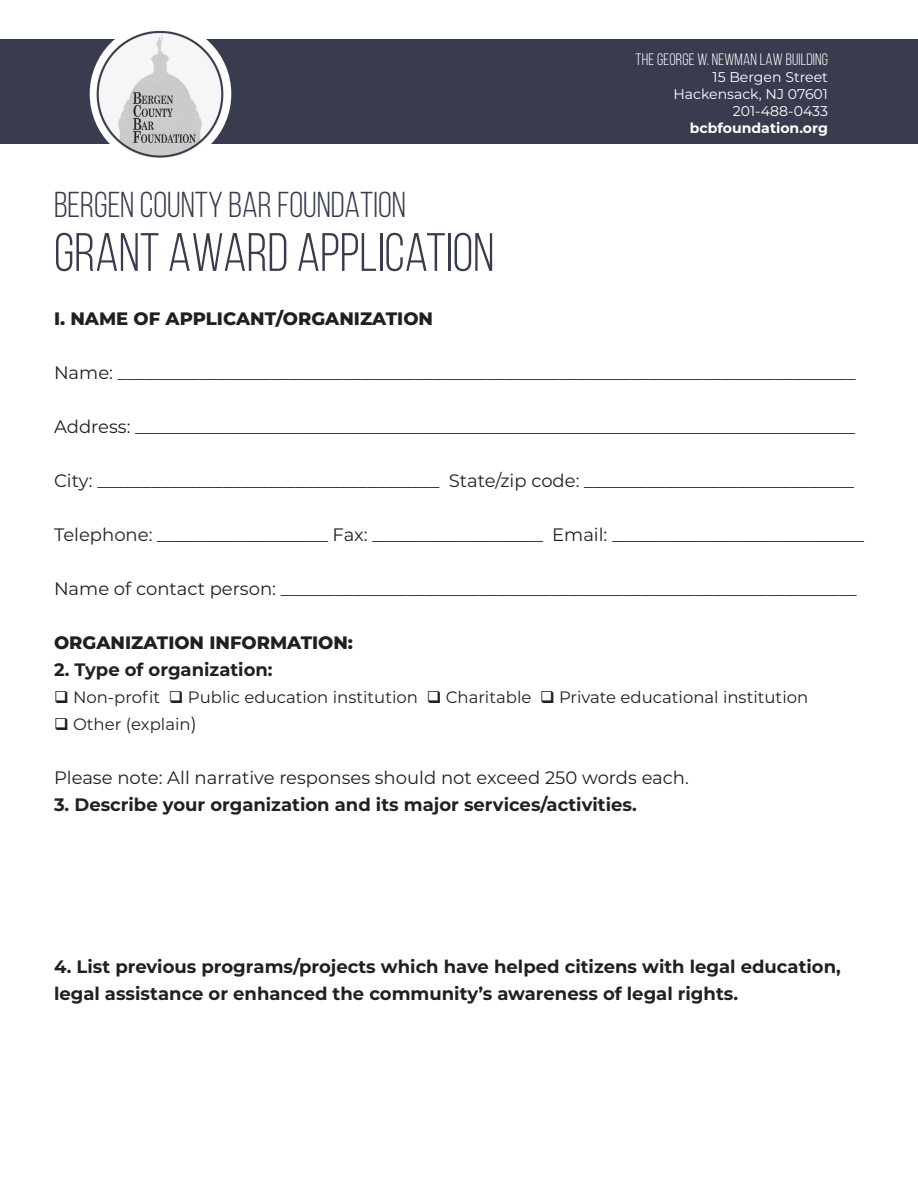
<style>
.page{position:relative;width:918px;height:1188px;background:#fff}
.page>*{position:absolute;margin:0;border:0;box-sizing:border-box;transform-origin:0 0}
.t1{font:54px "Bebas Neue";color:#393c4f}
.t2{font:36px "Bebas Neue";color:#393c4f}
.t3{font:18px "Montserrat";color:#231f20}
.t4{font:700 18px/27px "Montserrat";color:#231f20}
.t5{font:800 18px "Montserrat";color:#231f20}
.t6{font:16.5px "Montserrat";color:#231f20}
.t7{font:16.5px "Bebas Neue";letter-spacing:.01em;color:#fff}
.t8{font:14.1px "Montserrat";color:#fff}
.t9{font:700 14.1px "Montserrat";color:#fff}
.s1{font-size:18px}
</style>
<div class="page">
<div style="left:0;top:40px;width:918px;height:104px;background:#393c4f"></div>
<div style="left:90px;top:22px;width:141px;height:144px;background:#fff;border-radius:50%"></div>
<img style="left:94px;top:30px;width:133px;height:128px">
<p class="t7" style="left:636px;top:50px;width:194px">THE GEORGE W. NEWMAN LAW BUILDING</p>
<p class="t8" style="left:713px;top:67px;width:117px">15 Bergen Street</p>
<p class="t8" style="left:673px;top:84px;width:156px">Hackensack, NJ 07601</p>
<p class="t8" style="left:733px;top:101px;width:97px">201-488-0433</p>
<p class="t9" style="left:690px;top:117px;width:140px">bcbfoundation.org</p>
<p class="t2" style="left:54px;top:185px;width:353px">BERGEN COUNTY BAR FOUNDATION</p>
<p class="t1" style="left:54px;top:223px;width:442px">GRANT AWARD APPLICATION</p>
<p class="t5" style="left:54px;top:305px;width:381px">I. NAME OF APPLICANT/ORGANIZATION</p>
<p class="t3" style="left:54px;top:360px;width:803px">Name: __________________________________________________________________________________</p>
<p class="t3" style="left:54px;top:414px;width:803px">Address: ________________________________________________________________________________</p>
<p class="t3" style="left:54px;top:468px;width:802px">City: ______________________________________ State/zip code: ______________________________</p>
<p class="t3" style="left:54px;top:522px;width:812px">Telephone: ___________________ Fax: ___________________ Email: ____________________________</p>
<p class="t3" style="left:54px;top:576px;width:804px">Name of contact person: ________________________________________________________________</p>
<p class="t5" style="left:54px;top:629px;width:301px">ORGANIZATION INFORMATION:</p>
<p class="t4" style="left:54px;top:655px;width:220px">2. Type of organization:</p>
<p class="t6" style="left:54px;top:686px;width:756px">❑ Non-profit ❑ Public education institution ❑ Charitable ❑ Private educational institution</p>
<p class="t6" style="left:54px;top:713px;width:144px">❑ Other (explain<span class="s1">)</span></p>
<p class="t3" style="left:54px;top:765px;width:636px">Please note: All narrative responses should not exceed 250 words each.</p>
<p class="t4" style="left:54px;top:790px;width:584px">3. Describe your organization and its major services/activities.</p>
<p class="t4" style="left:54px;top:952px;width:788px">4. List previous programs/projects which have helped citizens with legal education, legal assistance or enhanced the community’s awareness of legal rights.</p>
</div>
